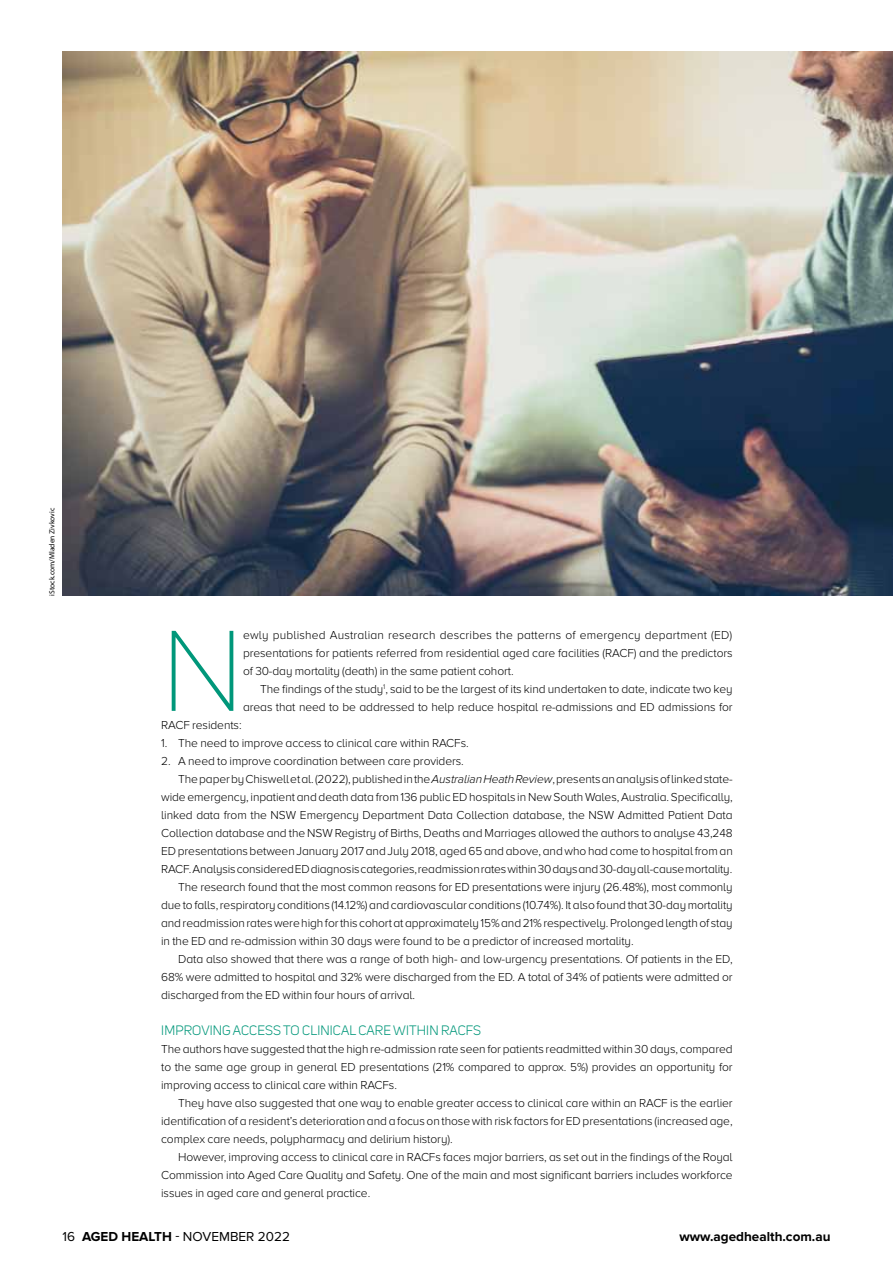
<style>
.page{position:relative;width:893px;height:1263px;background:#fff}
.page>*{position:absolute;margin:0;border:0;box-sizing:border-box;transform-origin:0 0}
.t1{font:100 120px "Proxima Nova A";color:#00977a}
.t2{font:13.5px "Uni Sans";letter-spacing:.01em;color:#00977a}
.t3{font:13.5px "Proxima Nova";color:#000}
.t4{font:700 13.5px "Proxima Nova";color:#000}
.t5{font:300 12px/18px "Proxima Nova A";letter-spacing:-.005em;color:#000;text-align:justify}
.t6{font:7.5px "Myriad Pro";color:#000}
.s1{font-style:italic}
.s2{font-family:"Proxima Nova A"}
.s3{font-weight:700}
</style>
<div class="page">
<img style="left:63px;top:51px;width:830px;height:545px">
<p class="t6" style="left:47px;top:596px;width:89px;rotate:-90deg">iStock.com/Mladen Zivkovic</p>
<h1 class="t1" style="left:161px;top:605px;width:84px">N</h1>
<p class="t5" style="left:243px;top:626px;width:491px">ewly published Australian research describes the patterns of emergency department (ED) presentations for patients referred from residential aged care facilities (RACF) and the predictors of 30-day mortality (death) in the same patient cohort.</p>
<p class="t5" style="left:243px;top:680px;width:491px;text-align:right">The findings of the study<sup>1</sup>, said to be the largest of its kind undertaken to date, indicate two key areas that need to be addressed to help reduce hospital re-admissions and ED admissions for</p>
<p class="t5" style="left:161px;top:716px;width:82px">RACF residents:</p>
<p class="t5" style="left:161px;top:734px;width:309px">1. The need to improve access to clinical care within RACFs.</p>
<p class="t5" style="left:161px;top:752px;width:304px">2. A need to improve coordination between care providers.</p>
<p class="t5" style="left:178px;top:770px;width:556px">The paper by Chiswell et al. (2022), published in the <span class="s1">Australian Heath Review</span>, presents an analysis of linked state-</p>
<p class="t5" style="left:161px;top:788px;width:573px">wide emergency, inpatient and death data from 136 public ED hospitals in New South Wales, Australia. Specifically,</p>
<p class="t5" style="left:161px;top:806px;width:573px">linked data from the NSW Emergency Department Data Collection database, the NSW Admitted Patient Data</p>
<p class="t5" style="left:161px;top:824px;width:573px">Collection database and the NSW Registry of Births, Deaths and Marriages allowed the authors to analyse 43,248</p>
<p class="t5" style="left:161px;top:842px;width:573px">ED presentations between January 2017 and July 2018, aged 65 and above, and who had come to hospital from an</p>
<p class="t5" style="left:161px;top:860px;width:573px">RACF. Analysis considered ED diagnosis categories, readmission rates within 30 days and 30-day all-cause mortality.</p>
<p class="t5" style="left:178px;top:878px;width:556px">The research found that the most common reasons for ED presentations were injury (26.48%), most commonly</p>
<p class="t5" style="left:161px;top:896px;width:573px">due to falls, respiratory conditions (14.12%) and cardiovascular conditions (10.74%). It also found that 30-day mortality</p>
<p class="t5" style="left:161px;top:914px;width:573px">and readmission rates were high for this cohort at approximately 15% and 21% respectively. Prolonged length of stay</p>
<p class="t5" style="left:161px;top:932px;width:474px">in the ED and re-admission within 30 days were found to be a predictor of increased mortality.</p>
<p class="t5" style="left:178px;top:950px;width:556px">Data also showed that there was a range of both high- and low-urgency presentations. Of patients in the ED,</p>
<p class="t5" style="left:161px;top:968px;width:573px">68% were admitted to hospital and 32% were discharged from the ED. A total of 34% of patients were admitted or</p>
<p class="t5" style="left:161px;top:986px;width:255px">discharged from the ED within four hours of arrival.</p>
<p class="t2" style="left:161px;top:1023px;width:89px">IM PROVIN G ACCESS</p>
<p class="t2" style="left:283px;top:1023px;width:191px">TO CLIN ICAL CARE WITHIN RACFS</p>
<p class="t5" style="left:161px;top:1040px;width:573px">The authors have suggested that the high re-admission rate seen for patients readmitted within 30 days, compared to the same age group in general ED presentations (21% compared to approx. 5%) provides an opportunity for improving access to clinical care within RACFs.</p>
<p class="t5" style="left:161px;top:1094px;width:573px;text-indent:17px">They have also suggested that one way to enable greater access to clinical care within an RACF is the earlier identification of a resident’s deterioration and a focus on those with risk factors for ED presentations (increased age, complex care needs, polypharmacy and delirium history).</p>
<p class="t5" style="left:161px;top:1148px;width:573px;text-indent:17px">However, improving access to clinical care in RACFs faces major barriers, as set out in the findings of the Royal Commission into Aged Care Quality and Safety. One of the main and most significant barriers includes workforce issues in aged care and general practice.</p>
<p class="t3" style="left:62px;top:1229px;width:229px"><span class="s2">16</span> <span class="s3">aged health</span> - NOVEMBER 2022</p>
<p class="t4" style="left:679px;top:1229px;width:153px">www.agedhealth.com.au</p>
</div>
